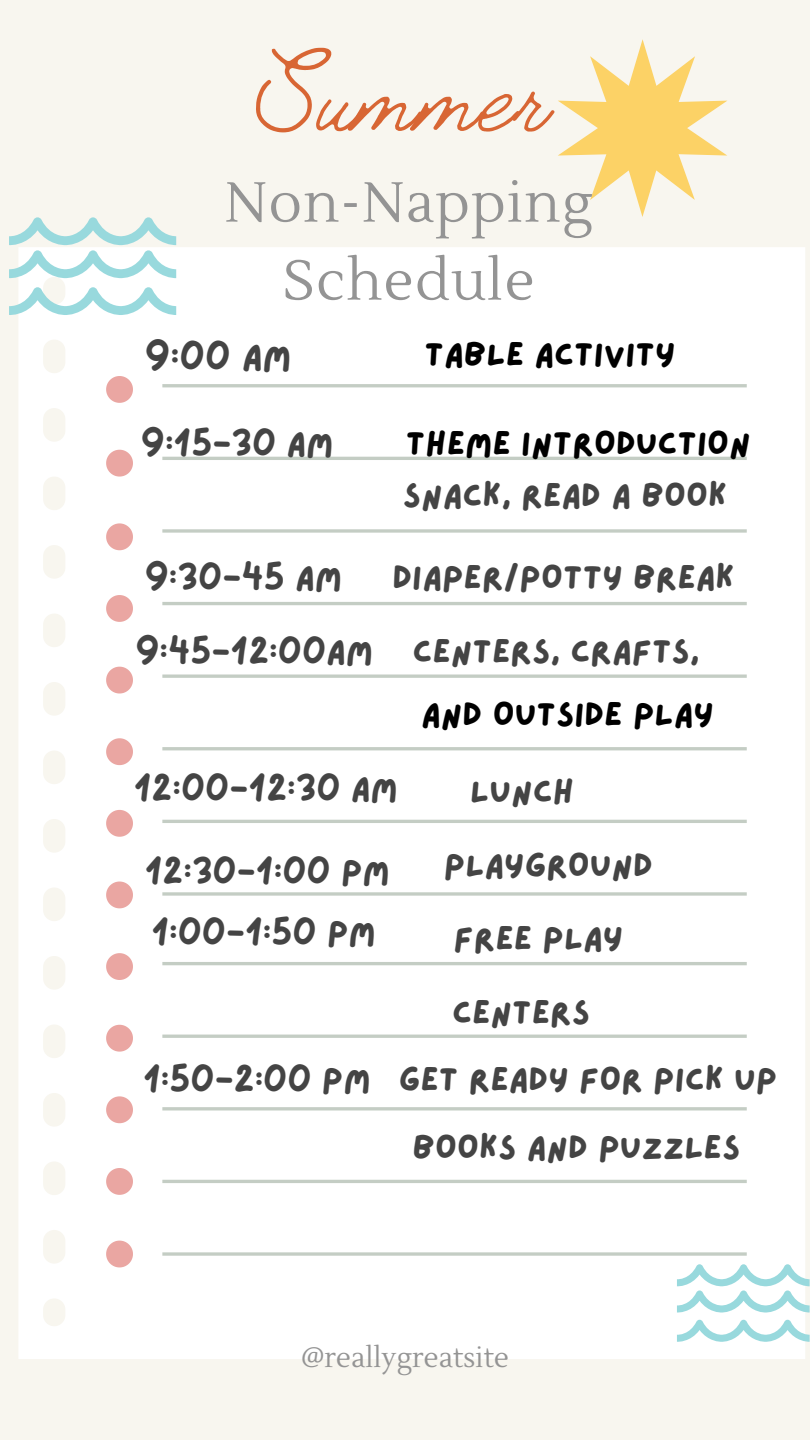
<style>
.page{position:relative;width:810px;height:1440px;background:#f8f6ef}
.page>*{position:absolute;margin:0;border:0;box-sizing:border-box;transform-origin:0 0}
.t1{font:300 120px "Jimmy Script";color:#d86634}
.t2{font:56px/78px "Lustria";letter-spacing:.02em;color:#949494;text-align:center}
.t3{font:36px "Lazydog";color:#444}
.t4{font:34px/73.5px "Lazydog";color:#444}
.t5{font:34px "Lazydog";color:#000}
.t6{font:28px "Lustria";color:#949494}
</style>
<div class="page">
<svg style="left:558px;top:39px;width:169px;height:178px"></svg>
<div style="left:19px;top:247px;width:786px;height:1112px;background:#fff"></div>
<div style="left:162px;top:384px;width:585px;height:872px;background:#fff"></div>
<svg style="left:106px;top:376px;width:27px;height:891px"></svg>
<svg style="left:9px;top:217px;width:167px;height:62px"></svg>
<svg style="left:9px;top:287px;width:167px;height:29px"></svg>
<svg style="left:677px;top:1264px;width:133px;height:49px"></svg>
<svg style="left:677px;top:1320px;width:133px;height:22px"></svg>
<h1 class="t1" style="left:256px;top:19px;width:294px">Summer</h1>
<h2 class="t2" style="left:225px;top:165px;width:370px">Non-Napping<br>Schedule</h2>
<p class="t3" style="left:145px;top:340px;width:148px">9:00 AM</p>
<p class="t5" style="left:425px;top:338px;width:253px">TABLE ACTIVITY</p>
<p class="t4" style="left:141px;top:408px;width:194px">9:15-30 AM</p>
<p class="t5" style="left:406px;top:427px;width:346px">THEME INTRODUCTION</p>
<p class="t4" style="left:403px;top:460px;width:326px">SNACK, READ A BOOK</p>
<p class="t4" style="left:135px;top:542px;width:239px;line-height:74.3px">9:30-45 AM<br>9:45-12:00AM</p>
<p class="t4" style="left:392px;top:542px;width:344px;text-align:center">DIAPER/POTTY BREAK<br>CENTERS, CRAFTS,</p>
<p class="t5" style="left:421px;top:698px;width:294px">AND OUTSIDE PLAY</p>
<p class="t4" style="left:134px;top:754px;width:265px">12:00-12:30 AM</p>
<p class="t4" style="left:470px;top:756px;width:105px">LUNCH</p>
<p class="t4" style="left:145px;top:836px;width:246px">12:30-1:00 PM</p>
<p class="t4" style="left:151px;top:897px;width:226px">1:00-1:50 PM</p>
<p class="t4" style="left:444px;top:830px;width:211px">PLAYGROUND</p>
<p class="t4" style="left:454px;top:903px;width:171px">FREE PLAY</p>
<p class="t4" style="left:143px;top:1044px;width:229px">1:50-2:00 PM</p>
<p class="t4" style="left:452px;top:977px;width:139px">CENTERS</p>
<p class="t4" style="left:412px;top:1047px;width:367px;line-height:67.6px;text-indent:-14px">GET READY FOR PICK UP<br>BOOKS AND PUZZLES</p>
<p class="t6" style="left:301px;top:1341px;width:209px">@reallygreatsite</p>
</div>
